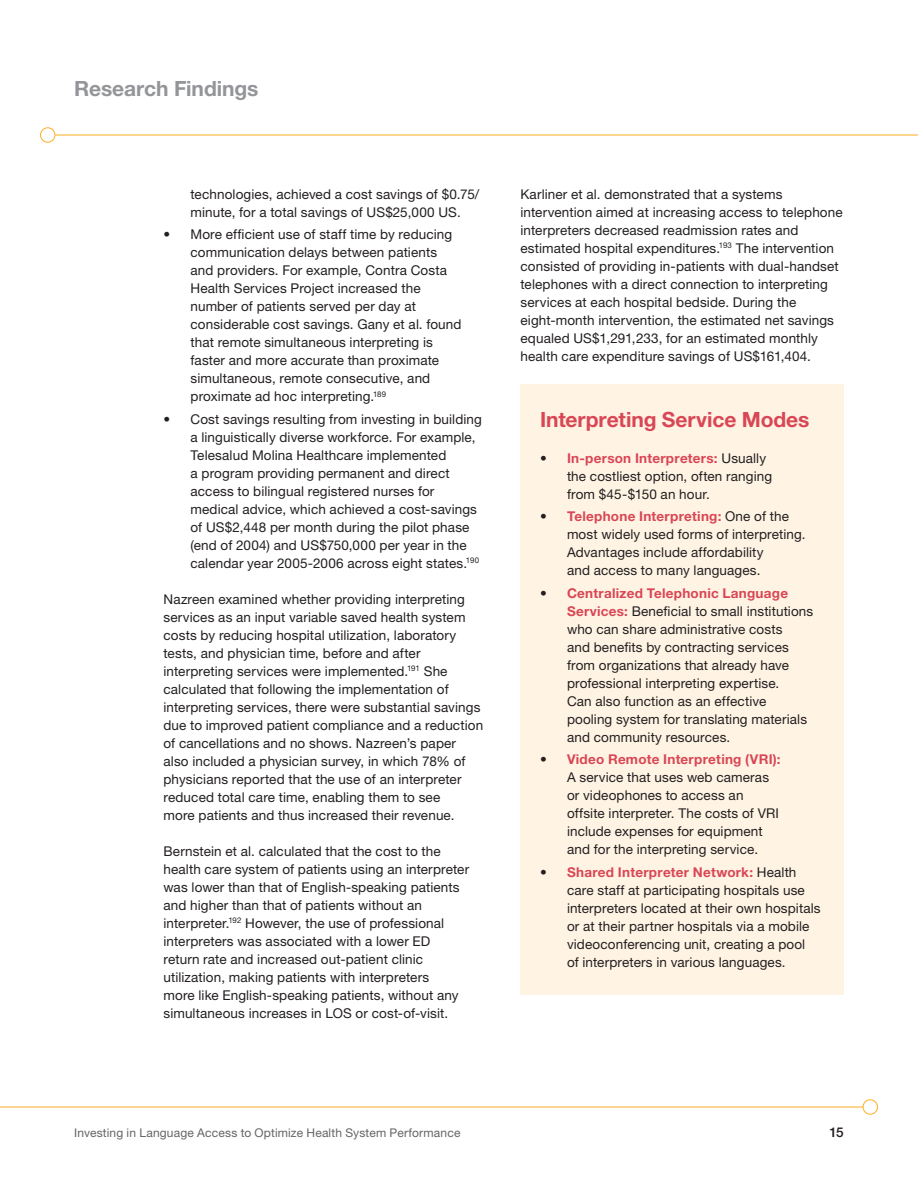
<style>
.page{position:relative;width:918px;height:1188px;background:#fff}
.page>*{position:absolute;margin:0;border:0;box-sizing:border-box;transform-origin:0 0}
.h5_Bold_14_14_red{font:700 21px "Helvetica Neue LT Std";letter-spacing:-.005em;color:#d94655}
.h3b_Bold_14_14_grey{font:700 21px "Helvetica Neue LT Std";letter-spacing:-.005em;color:#939598}
.p1_Roman_9_12{font:13.5px/18px "Helvetica Neue LT Std";letter-spacing:.01em;color:#231f20}
.li1_Roman_9_12_0p3{font:13.5px/18px "Helvetica Neue LT Std";letter-spacing:.01em;color:#231f20}
.li1_Roman_9_12{font:13.5px/18px "Helvetica Neue LT Std";letter-spacing:.01em;color:#231f20}
.t1{font:500 13.5px "Helvetica Neue LT Std";color:#231f20}
.t2{font:12px "Helvetica Neue LT Std";letter-spacing:.015em;color:#636466}
.s1{font-weight:700;color:#d94655}
</style>
<div class="page">
<hr style="left:0;top:1107px;width:863px;height:1px;background:#fbaf25">
<hr style="left:55px;top:135px;width:863px;height:1px;background:#fbaf25">
<div style="left:863px;top:1099px;width:15px;height:16px;border:1px solid #fbaf25;border-radius:50%"></div>
<div style="left:40px;top:127px;width:15px;height:16px;border:1px solid #fbaf25;border-radius:50%"></div>
<div style="left:520px;top:385px;width:324px;height:610px;background:#fff4e4"></div>
<h3 class="h3b_Bold_14_14_grey" style="left:74px;top:76px;width:186px">Research Findings</h3>
<p class="li1_Roman_9_12_0p3" style="left:190px;top:185px;width:290px">technologies, achieved a cost savings of $0.75/ minute, for a total savings of US$25,000 US.</p>
<p class="li1_Roman_9_12_0p3" style="left:190px;top:225px;width:273px;text-indent:-27px">• More efficient use of staff time by reducing communication delays between patients and providers. For example, Contra Costa Health Services Project increased the number of patients served per day at considerable cost savings. Gany et al. found that remote simultaneous interpreting is faster and more accurate than proximate simultaneous, remote consecutive, and proximate ad hoc interpreting.<sup>189</sup></p>
<p class="li1_Roman_9_12" style="left:190px;top:410px;width:293px;text-indent:-27px">• Cost savings resulting from investing in building a linguistically diverse workforce. For example, Telesalud Molina Healthcare implemented<br>a program providing permanent and direct access to bilingual registered nurses for medical advice, which achieved a cost-savings of US$2,448 per month during the pilot phase (end of 2004) and US$750,000 per year in the calendar year 2005-2006 across eight states.<sup>190</sup></p>
<p class="p1_Roman_9_12" style="left:164px;top:590px;width:321px">Nazreen examined whether providing interpreting services as an input variable saved health system costs by reducing hospital utilization, laboratory tests, and physician time, before and after interpreting services were implemented.<sup>191</sup> She calculated that following the implementation of interpreting services, there were substantial savings due to improved patient compliance and a reduction of cancellations and no shows. Nazreen’s paper also included a physician survey, in which 78% of physicians reported that the use of an interpreter reduced total care time, enabling them to see<br>more patients and thus increased their revenue.</p>
<p class="p1_Roman_9_12" style="left:164px;top:842px;width:307px">Bernstein et al. calculated that the cost to the health care system of patients using an interpreter was lower than that of English-speaking patients and higher than that of patients without an interpreter.<sup>192</sup> However, the use of professional interpreters was associated with a lower ED return rate and increased out-patient clinic utilization, making patients with interpreters<br>more like English-speaking patients, without any simultaneous increases in LOS or cost-of-visit.</p>
<p class="p1_Roman_9_12" style="left:520px;top:185px;width:324px">Karliner et al. demonstrated that a systems intervention aimed at increasing access to telephone interpreters decreased readmission rates and estimated hospital expenditures.<sup>193</sup> The intervention consisted of providing in-patients with dual-handset telephones with a direct connection to interpreting services at each hospital bedside. During the eight-month intervention, the estimated net savings equaled US$1,291,233, for an estimated monthly health care expenditure savings of US$161,404.</p>
<h5 class="h5_Bold_14_14_red" style="left:540px;top:406px;width:271px">Interpreting Service Modes</h5>
<p class="li1_Roman_9_12_0p3" style="left:567px;top:449px;width:207px;text-indent:-27px">• <span class="s1">In-person Interpreters:</span> Usually the costliest option, often ranging from $45-$150 an hour.</p>
<p class="li1_Roman_9_12_0p3" style="left:567px;top:507px;width:240px;text-indent:-27px">• <span class="s1">Telephone Interpreting:</span> One of the most widely used forms of interpreting.<br>Advantages include affordability<br>and access to many languages.</p>
<p class="li1_Roman_9_12_0p3" style="left:567px;top:584px;width:248px;text-indent:-27px">• <span class="s1">Centralized Telephonic Language Services:</span> Beneficial to small institutions who can share administrative costs<br>and benefits by contracting services from organizations that already have professional interpreting expertise.<br>Can also function as an effective pooling system for translating materials and community resources.</p>
<p class="li1_Roman_9_12_0p3" style="left:567px;top:750px;width:215px;text-indent:-27px">• <span class="s1">Video Remote Interpreting (VRI):<br></span>A service that uses web cameras or videophones to access an offsite interpreter. The costs of VRI include expenses for equipment and for the interpreting service.</p>
<p class="li1_Roman_9_12_0p3" style="left:567px;top:863px;width:255px;text-indent:-27px">• <span class="s1">Shared Interpreter Network:</span> Health care staff at participating hospitals use interpreters located at their own hospitals or at their partner hospitals via a mobile videoconferencing unit, creating a pool<br>of interpreters in various languages.</p>
<p class="t2" style="left:74px;top:1126px;width:388px">Investing in Language Access to Optimize Health System Performance</p>
<p class="t1" style="left:829px;top:1124px;width:16px">15</p>
</div>
